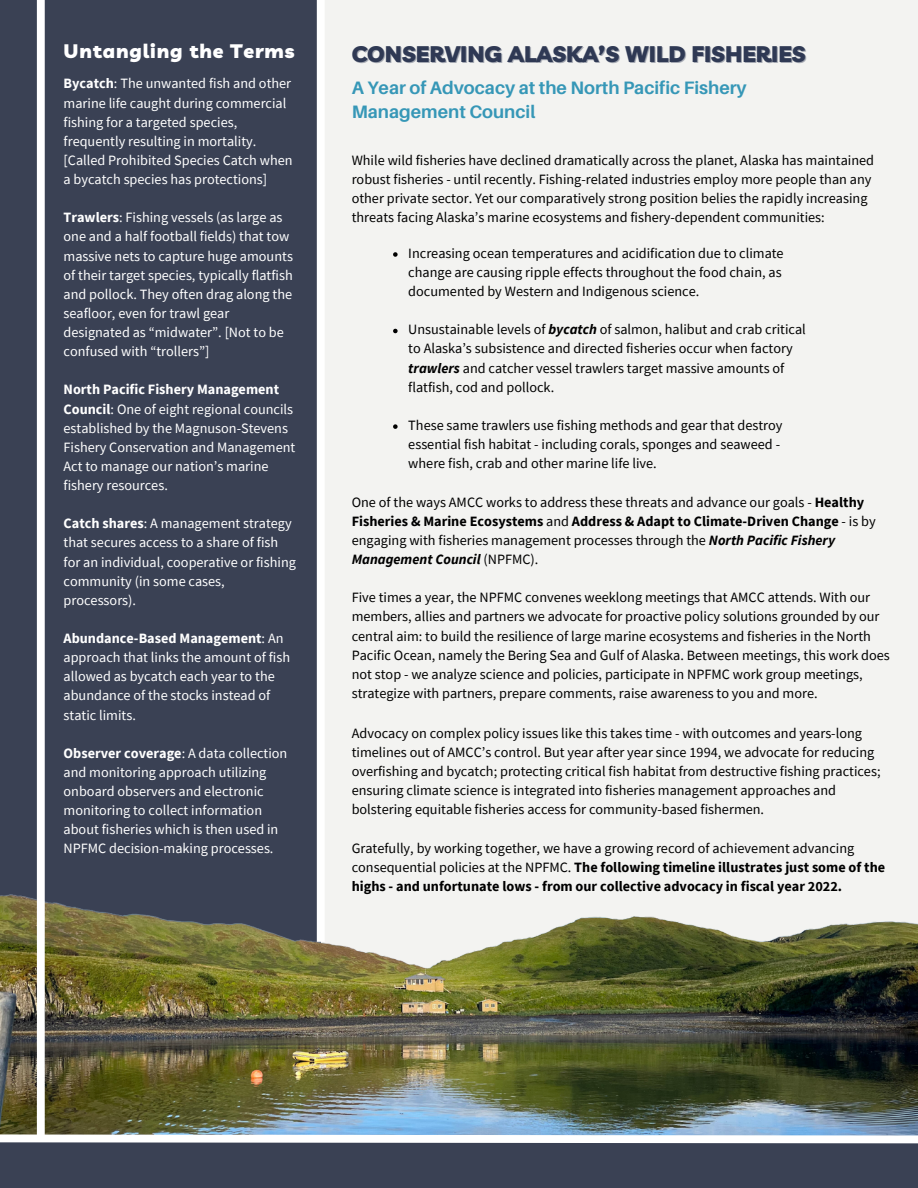
<style>
.page{position:relative;width:918px;height:1188px;background:#f3f3f1}
.page>*{position:absolute;margin:0;border:0;box-sizing:border-box;transform-origin:0 0}
.t1{font:900 22.5px "Livvic";color:#2f3954}
.t2{font:900 19.5px "Livvic";letter-spacing:.045em;color:#fff}
.t3{font:700 18px/24.8px "Aileron";color:#3697b7}
.t4{font:14.25px/19.2px "Source Sans Pro";color:#000}
.t5{font:14.25px/19.2px "Source Sans Pro";color:#fff}
.t6{font:700 14.25px/19.2px "Source Sans Pro";color:#000}
.s1{font-weight:700}
.s2{font-weight:700;font-style:italic}
.s3{font-weight:400}
</style>
<div class="page">
<div style="left:0;top:0;width:321px;height:1138px;background:#3a4154"></div>
<img style="left:0;top:654px;width:918px;height:477px">
<div style="left:0;top:1138px;width:918px;height:50px;background:#3a4154"></div>
<div style="left:317px;top:0;width:8px;height:942px;background:#fff"></div>
<div style="left:37px;top:0;width:8px;height:1139px;background:#fff"></div>
<svg style="left:0;top:1131px;width:918px;height:13px"></svg>
<svg style="left:393px;top:252px;width:5px;height:5px"></svg>
<svg style="left:393px;top:329px;width:5px;height:4px"></svg>
<svg style="left:393px;top:424px;width:5px;height:5px"></svg>
<p class="t2" style="left:64px;top:38px;width:233px">Untangling the Terms</p>
<p class="t5" style="left:64px;top:74px;width:231px"><span class="s1">Bycatch</span>: The unwanted fish and other marine life caught during commercial fishing for a targeted species, frequently resulting in mortality. [Called Prohibited Species Catch when a bycatch species has protections]</p>
<p class="t5" style="left:64px;top:208px;width:231px"><span class="s1">Trawlers</span>: Fishing vessels (as large as one and a half football fields) that tow massive nets to capture huge amounts of their target species, typically flatfish and pollock. They often drag along the seafloor, even for trawl gear designated as “midwater”. [Not to be confused with “trollers”]</p>
<p class="t5" style="left:64px;top:380px;width:233px"><span class="s1">North Pacific Fishery Management Council</span>: One of eight regional councils established by the Magnuson-Stevens Fishery Conservation and Management Act to manage our nation’s marine fishery resources.</p>
<p class="t5" style="left:64px;top:514px;width:234px"><span class="s1">Catch shares</span>: A management strategy that secures access to a share of fish for an individual, cooperative or fishing</p>
<p class="t5" style="left:64px;top:571px;width:163px">community (in some cases, processors).</p>
<p class="t5" style="left:64px;top:628px;width:228px"><span class="s1">Abundance-Based Management</span>: An approach that links the amount of fish allowed as bycatch each year to the abundance of the stocks instead of static limits.</p>
<p class="t5" style="left:64px;top:743px;width:225px"><span class="s1">Observer coverage</span>: A data collection and monitoring approach utilizing onboard observers and electronic monitoring to collect information about fisheries which is then used in NPFMC decision-making processes.</p>
<p class="t1" style="left:352px;top:40px;width:455px">CONSERVING ALASKA’S WILD FISHERIES</p>
<p class="t3" style="left:352px;top:75px;width:397px">A Year of Advocacy at the North Pacific Fishery<br>Management Council</p>
<p class="t4" style="left:352px;top:150px;width:524px">While wild fisheries have declined dramatically across the planet, Alaska has maintained robust fisheries - until recently. Fishing-related industries employ more people than any other private sector. Yet our comparatively strong position belies the rapidly increasing threats facing Alaska’s marine ecosystems and fishery-dependent communities:</p>
<p class="t4" style="left:408px;top:243px;width:377px">Increasing ocean temperatures and acidification due to climate change are causing ripple effects throughout the food chain, as documented by Western and Indigenous science.</p>
<p class="t4" style="left:408px;top:320px;width:399px">Unsustainable levels of <span class="s2">bycatch</span> of salmon, halibut and crab critical to Alaska’s subsistence and directed fisheries occur when factory <span class="s2">trawlers</span> and catcher vessel trawlers target massive amounts of flatfish, cod and pollock.</p>
<p class="t4" style="left:408px;top:415px;width:376px">These same trawlers use fishing methods and gear that destroy essential fish habitat - including corals, sponges and seaweed - where fish, crab and other marine life live.</p>
<p class="t4" style="left:352px;top:492px;width:526px">One of the ways AMCC works to address these threats and advance our goals - <span class="s1">Healthy Fisheries &amp; Marine Ecosystems</span> and <span class="s1">Address &amp; Adapt to Climate-Driven Change</span> - is by engaging with fisheries management processes through the <span class="s2">North Pacific Fishery Management Council</span> (NPFMC).</p>
<p class="t4" style="left:352px;top:588px;width:540px">Five times a year, the NPFMC convenes weeklong meetings that AMCC attends. With our members, allies and partners we advocate for proactive policy solutions grounded by our central aim: to build the resilience of large marine ecosystems and fisheries in the North Pacific Ocean, namely the Bering Sea and Gulf of Alaska. Between meetings, this work does not stop - we analyze science and policies, participate in NPFMC work group meetings, strategize with partners, prepare comments, raise awareness to you and more.</p>
<p class="t4" style="left:352px;top:723px;width:530px">Advocacy on complex policy issues like this takes time - with outcomes and years-long timelines out of AMCC’s control. But year after year since 1994, we advocate for reducing overfishing and bycatch; protecting critical fish habitat from destructive fishing practices; ensuring climate science is integrated into fisheries management approaches and bolstering equitable fisheries access for community-based fishermen.</p>
<p class="t6" style="left:352px;top:838px;width:535px"><span class="s3">Gratefully, by working together, we have a growing record of achievement advancing consequential policies at the NPFMC.</span> The following timeline illustrates just some of the highs - and unfortunate lows - from our collective advocacy in fiscal year 2022.</p>
</div>
